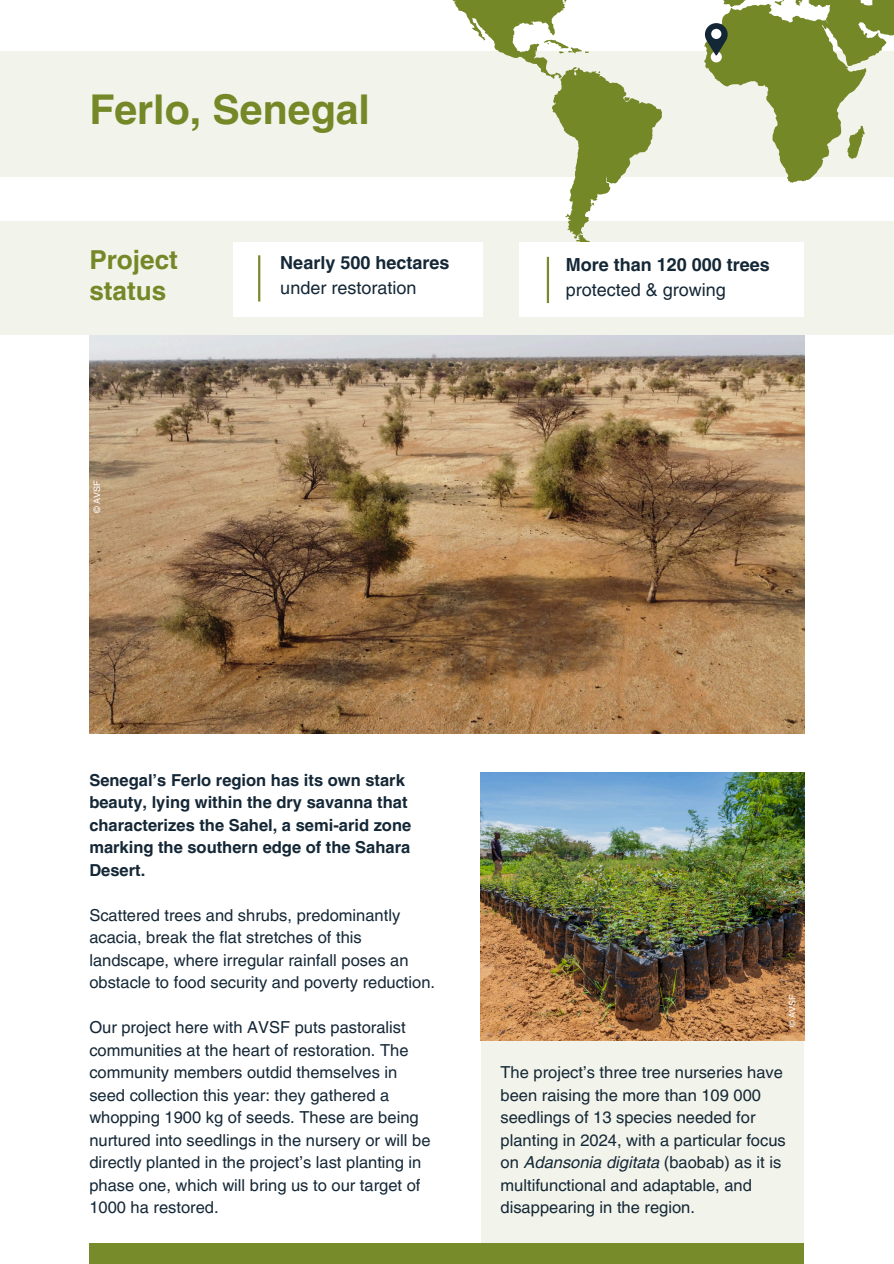
<style>
.page{position:relative;width:894px;height:1264px;background:#fff}
.page>*{position:absolute;margin:0;border:0;box-sizing:border-box;transform-origin:0 0}
.t1{font:700 41.1px "Helvetica LT Pro";color:#758828}
.t2{font:700 26.1px/30.3px "Helvetica LT Pro";color:#758828}
.t3{font:700 18px/24.8px "Helvetica LT Pro";color:#142736}
.t4{font:16.5px/22.5px "Helvetica LT Pro";color:#142736}
.t5{font:700 16.5px/22.5px "Helvetica LT Pro";color:#142736}
.t6{font:9px "Helvetica LT Pro";color:#fff}
.s1{font-weight:400}
.s2{font-style:italic}
</style>
<div class="page">
<div style="left:481px;top:972px;width:322px;height:278px;background:#f2f3ea"></div>
<div style="left:89px;top:1243px;width:715px;height:20px;background:#788b2b"></div>
<div style="left:0;top:52px;width:893px;height:125px;background:#f2f3ea"></div>
<img style="left:89px;top:335px;width:715px;height:398px">
<div style="left:0;top:221px;width:893px;height:114px;background:#f2f3ea"></div>
<svg style="left:346px;top:0;width:316px;height:242px"></svg>
<svg style="left:704px;top:0;width:189px;height:183px"></svg>
<div style="left:233px;top:242px;width:250px;height:75px;background:#fff"></div>
<hr style="left:258px;top:255px;width:2px;height:46px;background:#788a2b">
<div style="left:519px;top:242px;width:285px;height:75px;background:#fff"></div>
<hr style="left:546px;top:257px;width:3px;height:46px;background:#788a2b">
<img style="left:480px;top:772px;width:323px;height:268px">
<p class="t1" style="left:89px;top:94px;width:282px">Ferlo, Senegal</p>
<h4 class="t2" style="left:89px;top:247px;width:90px">Project status</h4>
<h1 class="t6" style="left:93px;top:513px;width:34px;rotate:-90deg">© AVSF</h1>
<h2 class="t3" style="left:280px;top:252px;width:171px">Nearly 500 hectares <span class="s1">under restoration</span></h2>
<h4 class="t3" style="left:565px;top:254px;width:206px">More than 120 000 trees <span class="s1">protected &amp; growing</span></h4>
<p class="t5" style="left:89px;top:770px;width:323px">Senegal’s Ferlo region has its own stark beauty, lying within the dry savanna that characterizes the Sahel, a semi-arid zone marking the southern edge of the Sahara Desert.</p>
<h3 class="t4" style="left:89px;top:905px;width:347px">Scattered trees and shrubs, predominantly acacia, break the flat stretches of this landscape, where irregular rainfall poses an obstacle to food security and poverty reduction.</h3>
<h4 class="t4" style="left:89px;top:1017px;width:342px">Our project here with AVSF puts pastoralist communities at the heart of restoration. The community members outdid themselves in seed collection this year: they gathered a whopping 1900 kg of seeds. These are being nurtured into seedlings in the nursery or will be directly planted in the project’s last planting in phase one, which will bring us to our target of 1000 ha restored.</h4>
<p class="t6" style="left:788px;top:1026px;width:34px;rotate:-90deg">© AVSF</p>
<h4 class="t4" style="left:500px;top:1062px;width:287px">The project’s three tree nurseries have been raising the more than 109 000 seedlings of 13 species needed for planting in 2024, with a particular focus on <span class="s2">Adansonia digitata</span> (baobab) as it is multifunctional and adaptable, and disappearing in the region.</h4>
</div>
